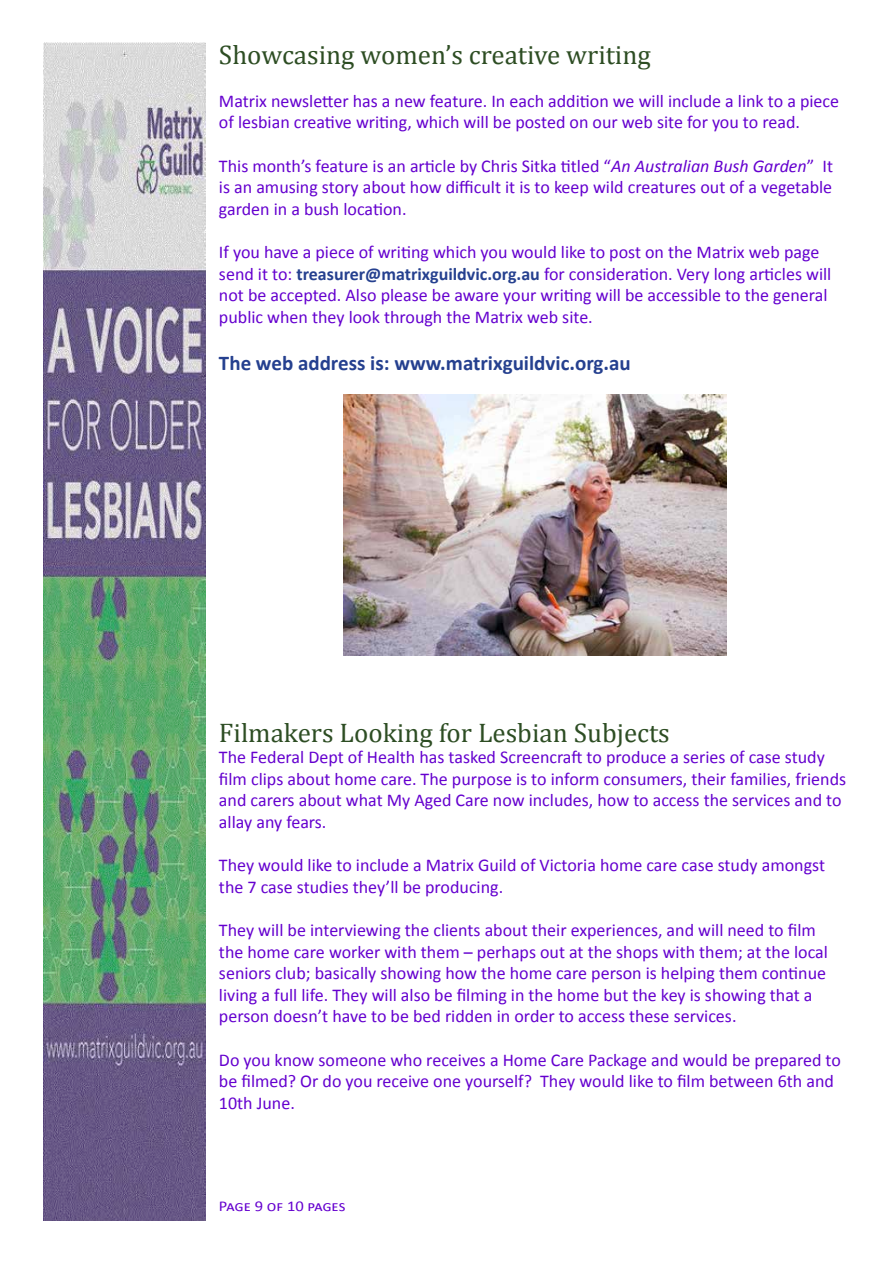
<style>
.page{position:relative;width:893px;height:1263px;background:#fff}
.page>*{position:absolute;margin:0;border:0;box-sizing:border-box;transform-origin:0 0}
.t1{font:27px "Cambria";color:#2d4d23}
.t2{font:700 21px "Calibri";color:#25408f}
.t3{font:18px/21.6px "Calibri";color:#6500cf}
.t4{font:15px "Calibri";letter-spacing:-.01em;color:#6500cf;scale:1.1 1}
.s1{font-style:italic}
.s2{font-weight:700;color:#25408f}
</style>
<div class="page">
<img style="left:44px;top:43px;width:162px;height:1177px">
<img style="left:343px;top:395px;width:383px;height:260px">
<h1 class="t1" style="left:219px;top:38px;width:433px">Showcasing women’s creative writing</h1>
<p class="t3" style="left:219px;top:89px;width:622px">Matrix newsletter has a new feature. In each addition we will include a link to a piece of lesbian creative writing, which will be posted on our web site for you to read.</p>
<p class="t3" style="left:219px;top:154px;width:616px;text-align:justify">This month’s feature is an article by Chris Sitka titled “<span class="s1">An Australian Bush Garden</span>” It is an amusing story about how difficult it is to keep wild creatures out of a vegetable garden in a bush location.</p>
<p class="t3" style="left:219px;top:240px;width:614px">If you have a piece of writing which you would like to post on the Matrix web page send it to: <span class="s2">treasurer@matrixguildvic.org.au</span> for consideration. Very long articles will not be accepted. Also please be aware your writing will be accessible to the general public when they look through the Matrix web site.</p>
<p class="t2" style="left:219px;top:350px;width:413px">The web address is: www.matrixguildvic.org.au</p>
<h1 class="t1" style="left:219px;top:716px;width:452px">Filmakers Looking for Lesbian Subjects</h1>
<p class="t3" style="left:219px;top:745px;width:629px">The Federal Dept of Health has tasked Screencraft to produce a series of case study film clips about home care. The purpose is to inform consumers, their families, friends and carers about what My Aged Care now includes, how to access the services and to allay any fears.</p>
<p class="t3" style="left:219px;top:853px;width:607px">They would like to include a Matrix Guild of Victoria home care case study amongst the 7 case studies they’ll be producing.</p>
<p class="t3" style="left:219px;top:918px;width:610px">They will be interviewing the clients about their experiences, and will need to film the home care worker with them – perhaps out at the shops with them; at the local seniors club; basically showing how the home care person is helping them continue living a full life. They will also be filming in the home but the key is showing that a person doesn’t have to be bed ridden in order to access these services.</p>
<p class="t3" style="left:219px;top:1048px;width:623px">Do you know someone who receives a Home Care Package and would be prepared to be filmed? Or do you receive one yourself? They would like to film between 6th and<br>10th June.</p>
<p class="t4" style="left:219px;top:1197px;width:117px">Page 9 of 10 pages</p>
</div>
